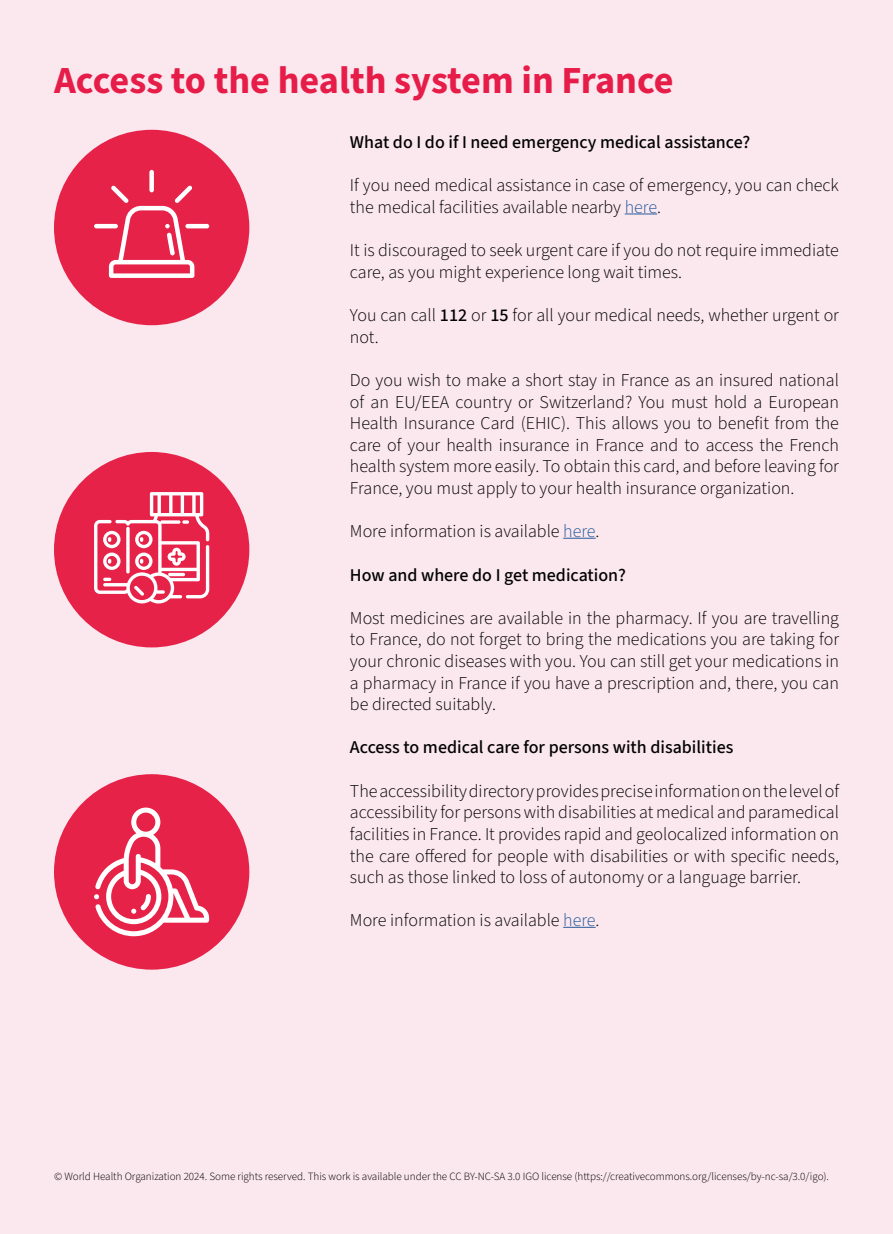
<style>
.page{position:relative;width:893px;height:1234px;background:#fff}
.page>*{position:absolute;margin:0;border:0;box-sizing:border-box;transform-origin:0 0}
.t1{font:700 38.25px "Source Sans 3";color:#e61d49}
.t2{font:300 18px/21.6px "Source Sans 3";color:#020203}
.t3{font:500 18px "Source Sans 3";color:#020203}
.t4{font:300 11.1px "Source Sans 3";letter-spacing:-.005em;color:#000}
.s1{color:#275b9b}
.s2{font-weight:500}
</style>
<div class="page">
<div style="left:0;top:0;width:893px;height:1233px;background:#fbe7ee"></div>
<div style="left:54px;top:130px;width:195px;height:195px;background:#e62249;border-radius:50%"></div>
<svg style="left:94px;top:170px;width:115px;height:108px"></svg>
<div style="left:54px;top:452px;width:195px;height:195px;background:#e62249;border-radius:50%"></div>
<svg style="left:94px;top:492px;width:115px;height:111px"></svg>
<div style="left:54px;top:774px;width:195px;height:195px;background:#e62249;border-radius:50%"></div>
<svg style="left:94px;top:807px;width:115px;height:129px"></svg>
<hr style="left:625px;top:213px;width:32px;height:1px;background:#275b9b">
<hr style="left:563px;top:537px;width:33px;height:1px;background:#275b9b">
<hr style="left:563px;top:926px;width:33px;height:1px;background:#275b9b">
<h1 class="t1" style="left:54px;top:55px;width:621px">Access to the health system in France</h1>
<p class="t3" style="left:350px;top:131px;width:402px">What do I do if I need emergency medical assistance?</p>
<p class="t2" style="left:350px;top:175px;width:490px">If you need medical assistance in case of emergency, you can check the medical facilities available nearby <span class="s1">here</span>.</p>
<p class="t2" style="left:350px;top:239px;width:490px">It is discouraged to seek urgent care if you do not require immediate care, as you might experience long wait times.</p>
<p class="t2" style="left:350px;top:304px;width:490px">You can call <span class="s2">112</span> or <span class="s2">15</span> for all your medical needs, whether urgent or not.</p>
<p class="t2" style="left:350px;top:369px;width:491px;text-align:justify">Do you wish to make a short stay in France as an insured national of an EU/EEA country or Switzerland? You must hold a European Health Insurance Card (EHIC). This allows you to benefit from the care of your health insurance in France and to access the French health system more easily. To obtain this card, and before leaving for France, you must apply to your health insurance organization.</p>
<p class="t2" style="left:350px;top:520px;width:251px">More information is available <span class="s1">here</span>.</p>
<p class="t3" style="left:350px;top:563px;width:277px">How and where do I get medication?</p>
<p class="t2" style="left:350px;top:607px;width:491px;text-align:justify">Most medicines are available in the pharmacy. If you are travelling to France, do not forget to bring the medications you are taking for your chronic diseases with you. You can still get your medications in a pharmacy in France if you have a prescription and, there, you can be directed suitably.</p>
<p class="t3" style="left:350px;top:736px;width:385px">Access to medical care for persons with disabilities</p>
<p class="t2" style="left:350px;top:779px;width:491px;text-align:justify">The accessibility directory provides precise information on the level of accessibility for persons with disabilities at medical and paramedical facilities in France. It provides rapid and geolocalized information on the care offered for people with disabilities or with specific needs, such as those linked to loss of autonomy or a language barrier.</p>
<p class="t2" style="left:350px;top:909px;width:251px">More information is available <span class="s1">here</span>.</p>
<p class="t4" style="left:54px;top:1168px;width:777px">© World Health Organization 2024. Some rights reserved. This work is available under the CC BY-NC-SA 3.0 IGO license (https://creativecommons.org/licenses/by-nc-sa/3.0/igo).</p>
</div>
